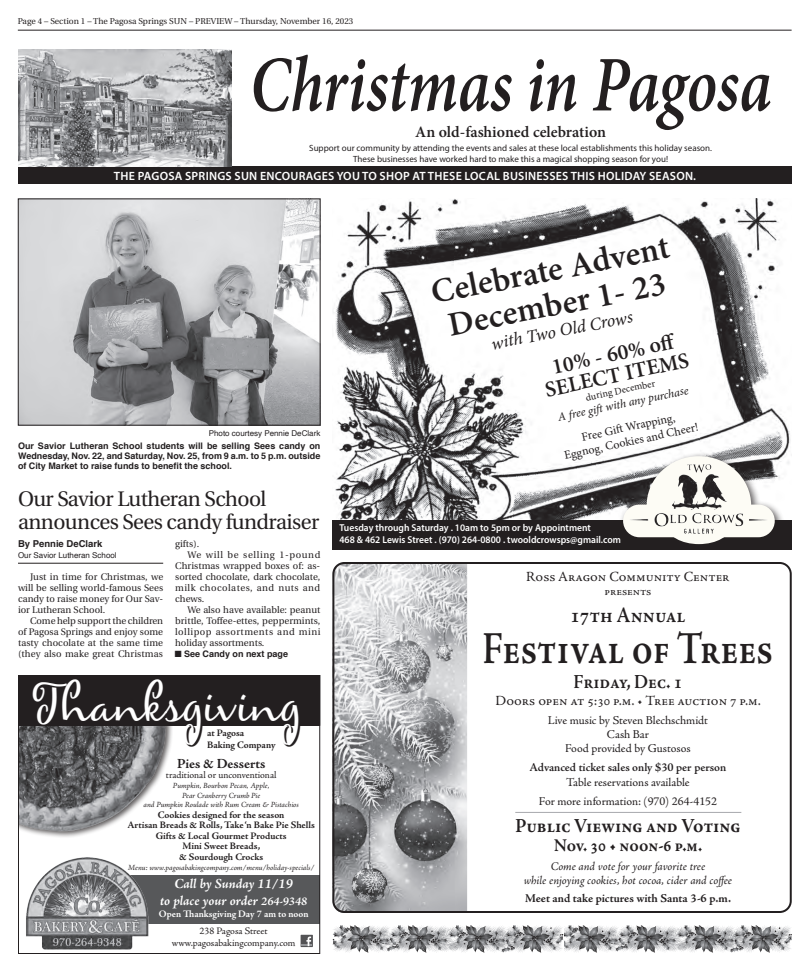
<style>
.page{position:relative;width:810px;height:972px;background:#fff}
.page>*{position:absolute;margin:0;border:0;box-sizing:border-box;transform-origin:0 0}
.t1{font:italic 600 79px "Minion Pro";color:#231f20;scale:.8 1}
.t2{font:600 46px "Adobe Jenson Pro";color:#231f20;scale:.8 1}
.t3{font:46px "Mirielle";color:#fff}
.t4{font:600 34px/35px "Minion Pro";color:#231f20;text-align:center}
.t5{font:600 22px/21px "Minion Pro";color:#231f20;text-align:center}
.t6{font:600 22px "Adobe Jenson Pro";color:#231f20;scale:.9 1}
.t7{font:21px/23px "Utopia";letter-spacing:-.025em;color:#231f20}
.t8{font:700 20px "Adobe Jenson Pro";color:#231f20;scale:.9 1}
.t9{font:600 20px "Adobe Jenson Pro";color:#231f20;scale:.9 1}
.t10{font:700 18px "Adobe Jenson Pro";color:#231f20;scale:.9 1}
.t11{font:italic 18px "Minion Pro";color:#231f20}
.t12{font:600 15.9px "Minion Pro";color:#231f20}
.t13{font:14px "Adobe Jenson Pro";color:#231f20}
.t14{font:italic 700 14px/16.8px "Adobe Jenson Pro";letter-spacing:-.005em;color:#fff;text-align:center}
.t15{font:700 14px "Adobe Jenson Pro";letter-spacing:-.005em;color:#231f20}
.t16{font:12px/14.4px "Adobe Jenson Pro";letter-spacing:-.005em;color:#231f20;text-align:center}
.t17{font:600 12px "Myriad Pro";letter-spacing:.02em;color:#fff}
.t18{font:italic 12px/14.4px "Adobe Jenson Pro";letter-spacing:-.005em;color:#231f20;text-align:center}
.t19{font:12px/14.4px "Minion Pro";color:#231f20;text-align:center}
.t20{font:600 12px "Adobe Jenson Pro";color:#231f20}
.t21{font:700 12px "Adobe Jenson Pro";letter-spacing:-.015em;color:#231f20}
.t22{font:italic 12px "Minion Pro";color:#231f20}
.t23{font:700 10px/10.5px "Adobe Jenson Pro";letter-spacing:-.005em;color:#231f20;text-align:center}
.t24{font:600 10px/12px "Myriad Pro";color:#fff;scale:.96 1}
.t25{font:10px/12px "Adobe Jenson Pro";letter-spacing:-.005em;color:#231f20;text-align:center}
.t26{font:700 10px "Adobe Jenson Pro";letter-spacing:-.005em;color:#fff}
.t27{font:10px "Minion Pro";color:#231f20}
.t28{font:9.5px/11px "Utopia";color:#231f20;text-align:justify}
.t29{font:9.5px "Utopia";letter-spacing:.05em;color:#231f20}
.t30{font:9.5px "Utopia";letter-spacing:.045em;color:#231f20}
.t31{font:9.5px "Utopia";letter-spacing:.065em;color:#231f20}
.t32{font:700 9.5px "Helvetica";color:#231f20}
.t33{font:700 9px/10px "Helvetica";color:#231f20;text-align:justify}
.t34{font:9px/10.8px "Myriad Pro";color:#231f20;text-align:center}
.t35{font:8.5px "Utopia";color:#231f20}
.t36{font:italic 8px/9.6px "Adobe Jenson Pro";letter-spacing:-.005em;color:#231f20;text-align:center}
.t37{font:8px "Helvetica";color:#231f20}
.s1{font-size:12px}
</style>
<div class="page">
<hr style="left:18px;top:30px;width:774px;height:1px;background:#231f20">
<div style="left:18px;top:167px;width:774px;height:17px;background:#231f20"></div>
<img style="left:18px;top:49px;width:214px;height:118px">
<img style="left:335px;top:565px;width:132px;height:345px">
<div style="left:332px;top:562px;width:460px;height:351px;border:2px solid #231f20;border-radius:11px"></div>
<hr style="left:515px;top:812px;width:226px;height:1px;background:#a8a9ad">
<img style="left:333px;top:199px;width:458px;height:321px">
<div style="left:332px;top:520px;width:460px;height:30px;background:#231f20"></div>
<div style="left:619px;top:452px;width:165px;height:98px;background:#231f20;opacity:.75"></div>
<svg style="left:623px;top:505px;width:152px;height:32px"></svg>
<div style="left:667px;top:507px;width:64px;height:37px;background:#fdfcf5;border-radius:50%"></div>
<img style="left:626px;top:456px;width:146px;height:80px">
<svg style="left:332px;top:925px;width:460px;height:28px"></svg>
<div style="left:125px;top:875px;width:195px;height:48px;background:#57585a"></div>
<div style="left:18px;top:675px;width:155px;height:164px;background:#231f20;opacity:.75"></div>
<img style="left:20px;top:726px;width:146px;height:106px">
<img style="left:26px;top:857px;width:124px;height:93px">
<svg style="left:301px;top:935px;width:12px;height:12px"></svg>
<svg style="left:301px;top:937px;width:11px;height:9px"></svg>
<div style="left:18px;top:675px;width:302px;height:51px;background:#231f20"></div>
<img style="left:20px;top:201px;width:298px;height:222px">
<hr style="left:18px;top:563px;width:145px;height:1px;background:#231f20">
<p class="t35" style="left:18px;top:17px;width:337px">Page 4 – Section 1 – The Pagosa Springs SUN – PREVIEW – Thursday, November 16, 2023</p>
<h1 class="t1" style="left:250px;top:30px;width:654px">Christmas in Pagosa</h1>
<h3 class="t12" style="left:415px;top:121px;width:192px">An old-fashioned celebration</h3>
<p class="t34" style="left:309px;top:142px;width:404px">Support our community by attending the events and sales at these local establishments this holiday season.<br>These businesses have worked hard to make this a magical shopping season for you!</p>
<p class="t17" style="left:114px;top:168px;width:584px">THE PAGOSA SPRINGS SUN ENCOURAGES YOU TO SHOP AT THESE LOCAL BUSINESSES THIS HOLIDAY SEASON.</p>
<p class="t37" style="left:209px;top:427px;width:113px">Photo courtesy Pennie DeClark</p>
<p class="t33" style="left:18px;top:441px;width:304px">Our Savior Lutheran School students will be selling Sees candy on Wednesday, Nov. 22, and Saturday, Nov. 25, from 9 a.m. to 5 p.m. outside of City Market to raise funds to benefit the school.</p>
<h3 class="t7" style="left:18px;top:488px;width:303px">Our Savior Lutheran School announces Sees candy fundraiser</h3>
<p class="t32" style="left:18px;top:535px;width:86px">By Pennie DeClark</p>
<p class="t37" style="left:18px;top:549px;width:100px">Our Savior Lutheran School</p>
<p class="t28" style="left:18px;top:571px;width:147px;text-indent:12px">Just in time for Christmas, we will be selling world-famous Sees candy to raise money for Our Sav&shy;ior Lutheran School.</p>
<p class="t28" style="left:18px;top:615px;width:147px;text-indent:12px">Come help support the children of Pagosa Springs and enjoy some tasty chocolate at the same time (they also make great Christmas</p>
<p class="t28" style="left:175px;top:538px;width:25px">gifts).</p>
<p class="t31" style="left:187px;top:549px;width:134px">We will be selling 1-pound</p>
<p class="t28" style="left:175px;top:560px;width:147px">Christmas wrapped boxes of: as-</p>
<p class="t28" style="left:175px;top:571px;width:147px">sorted chocolate, dark chocolate,</p>
<p class="t30" style="left:175px;top:582px;width:147px">milk chocolates, and nuts and</p>
<p class="t28" style="left:175px;top:593px;width:31px">chews.</p>
<p class="t28" style="left:187px;top:604px;width:134px">We also have available: peanut</p>
<p class="t28" style="left:175px;top:615px;width:147px">brittle, Toffee-ettes, peppermints,</p>
<p class="t29" style="left:175px;top:626px;width:147px">lollipop assortments and mini</p>
<p class="t28" style="left:175px;top:637px;width:91px">holiday assortments.</p>
<p class="t33" style="left:175px;top:648px;width:115px">■ See Candy on next page</p>
<h2 class="t3" style="left:36px;top:678px;width:268px">Thanksgiving</h2>
<p class="t23" style="left:207px;top:727px;width:70px;line-height:12px;text-align:left">at Pagosa<br>Baking Company</p>
<h3 class="t15" style="left:177px;top:756px;width:90px">Pies &amp; Desserts</h3>
<p class="t25" style="left:166px;top:769px;width:112px">traditional or unconventional</p>
<p class="t36" style="left:144px;top:781px;width:157px">Pumpkin, Bourbon Pecan, Apple,<br>Pear Cranberry Crumb Pie<br>and Pumpkin Roulade with Rum Cream &amp; Pistachios</p>
<p class="t23" style="left:128px;top:810px;width:189px">Cookies designed for the season<br>Artisan Breads &amp; Rolls, Take ‘n Bake Pie Shells<br>Gifts &amp; Local Gourmet Products<br>Mini Sweet Breads,<br>&amp; Sourdough Crocks</p>
<p class="t36" style="left:128px;top:863px;width:188px">Menu: www.pagosabakingcompany.com/menu/holiday-specials/</p>
<h3 class="t14" style="left:160px;top:876px;width:149px">Call by Sunday 11/19<br>to place your order <span class="s1">264-9348</span></h3>
<p class="t26" style="left:159px;top:908px;width:151px">Open Thanksgiving Day 7 am to noon</p>
<p class="t25" style="left:172px;top:925px;width:125px">238 Pagosa Street www.pagosabakingcompany.com</p>
<h3 class="t4" style="left:428px;top:275px;width:244px;rotate:-11deg">Celebrate Advent<br>December 1- 23</h3>
<h3 class="t11" style="left:489px;top:332px;width:145px;rotate:-11deg">with Two Old Crows</h3>
<h3 class="t5" style="left:539px;top:359px;width:148px;rotate:-12deg">10% - 60% off<br>SELECT ITEMS</h3>
<p class="t27" style="left:584px;top:391px;width:72px;rotate:-12deg">during December</p>
<p class="t22" style="left:556px;top:409px;width:135px;rotate:-12deg">A free gift with any purchase</p>
<p class="t19" style="left:560px;top:434px;width:138px;rotate:-12deg">Free Gift Wrapping,<br>Eggnog, Cookies and Cheer!</p>
<p class="t24" style="left:339px;top:521px;width:295px">Tuesday through Saturday . 10am to 5pm or by Appointment<br>468 &amp; 462 Lewis Street . (970) 264-0800 . twooldcrowsps@gmail.com</p>
<h3 class="t13" style="left:526px;top:569px;width:205px">Ross Aragon Community Center</h3>
<p class="t16" style="left:604px;top:585px;width:49px">presents</p>
<h3 class="t6" style="left:570px;top:602px;width:129px">17th Annual</h3>
<h2 class="t2" style="left:483px;top:622px;width:365px">Festival of Trees</h2>
<h3 class="t9" style="left:574px;top:670px;width:122px">Friday, Dec. 1</h3>
<h3 class="t13" style="left:495px;top:692px;width:267px">Doors open at 5:30 p.m. • Tree auction 7 p.m.</h3>
<p class="t16" style="left:548px;top:713px;width:162px">Live music by Steven Blechschmidt<br>Cash Bar<br>Food provided by Gustosos</p>
<p class="t20" style="left:530px;top:761px;width:198px">Advanced ticket sales only $30 per person</p>
<p class="t16" style="left:539px;top:773px;width:180px;line-height:18.9px">Table reservations available<br>For more information: (970) 264-4152</p>
<h3 class="t8" style="left:515px;top:814px;width:252px">Public Viewing and Voting</h3>
<h3 class="t10" style="left:554px;top:835px;width:166px">Nov. 30 • noon-6 p.m.</h3>
<p class="t18" style="left:524px;top:860px;width:210px">Come and vote for your favorite tree<br>while enjoying cookies, hot cocoa, cider and coffee</p>
<p class="t21" style="left:525px;top:892px;width:207px">Meet and take pictures with Santa 3-6 p.m.</p>
</div>
